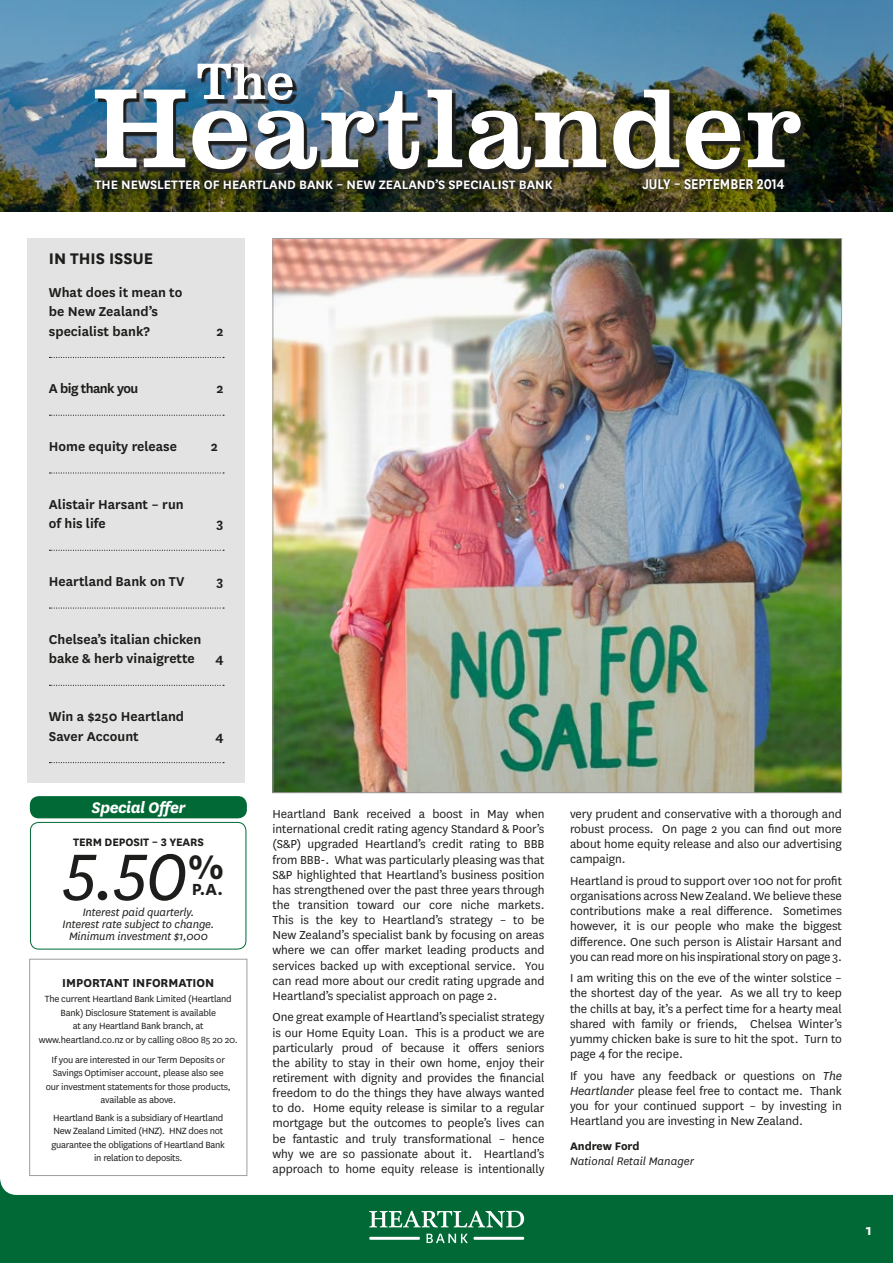
<style>
.page{position:relative;width:893px;height:1263px;background:#fff}
.page>*{position:absolute;margin:0;border:0;box-sizing:border-box;transform-origin:0 0}
.t1{font:italic 76.5px "National";color:#1d1d1b}
.t2{font:italic 700 18px "National";letter-spacing:-.03em;color:#fff}
.t3{font:700 18px "National";color:#1d1d1b}
.t4{font:600 16.5px "National";color:#fff;scale:.86 1}
.t5{font:700 16.5px "National";color:#fff}
.t6{font:600 15px/19.5px "National";color:#1d1d1b}
.t7{font:600 15px "National";letter-spacing:-.035em;color:#1d1d1b}
.t8{font:600 14.25px "National";color:#fff}
.t9{font:13.5px/15.1px "National";letter-spacing:-.005em;color:#1d1d1b;text-align:justify}
.t10{font:700 13.5px "National";color:#1d1d1b}
.t11{font:italic 12.75px "National";color:#1d1d1b}
.t12{font:700 12.75px "National";color:#1d1d1b}
.t13{font:italic 12.6px/12px "National";letter-spacing:-.01em;color:#1d1d1b;text-align:center}
.t14{font:700 12.6px "National";letter-spacing:-.01em;color:#1d1d1b}
.t15{font:10.5px/13.5px "National";letter-spacing:-.02em;color:#1d1d1b;text-align:center}
.s1{font-weight:700;font-style:normal;font-size:18.75px}
.s2{font-style:italic}
</style>
<div class="page">
<img style="left:0;top:0;width:893px;height:212px">
<svg style="left:98px;top:93px;width:706px;height:80px;background:#2b2c19"></svg>
<img style="left:95px;top:90px;width:706px;height:79px">
<svg style="left:201px;top:67px;width:95px;height:37px"></svg>
<svg style="left:198px;top:64px;width:95px;height:36px"></svg>
<svg style="left:91px;top:174px;width:466px;height:20px"></svg>
<svg style="left:92px;top:175px;width:463px;height:17px;background:#282b17"></svg>
<svg style="left:0;top:1179px;width:893px;height:84px;fill:#006935"></svg>
<div style="left:28px;top:238px;width:217px;height:544px;background:#e3e3e3"></div>
<svg style="left:49px;top:357px;width:175px;height:1px"></svg>
<svg style="left:49px;top:415px;width:175px;height:1px"></svg>
<svg style="left:49px;top:472px;width:175px;height:2px"></svg>
<svg style="left:49px;top:550px;width:175px;height:1px"></svg>
<svg style="left:49px;top:607px;width:175px;height:2px"></svg>
<svg style="left:49px;top:685px;width:175px;height:1px"></svg>
<svg style="left:49px;top:762px;width:175px;height:1px"></svg>
<svg style="left:639px;top:176px;width:149px;height:16px;background:#423f17"></svg>
<svg style="left:369px;top:1211px;width:155px;height:16px"></svg>
<svg style="left:426px;top:1234px;width:42px;height:9px"></svg>
<hr style="left:473px;top:1237px;width:51px;height:3px;background:#fff">
<hr style="left:369px;top:1237px;width:51px;height:3px;background:#fff">
<div style="left:29px;top:959px;width:218px;height:217px;border:1px solid #9d9d9c"></div>
<div style="left:30px;top:822px;width:216px;height:127px;border:1px solid #006935;border-radius:8px"></div>
<div style="left:30px;top:796px;width:217px;height:22px;background:#006935;border-radius:9px"></div>
<img style="left:275px;top:240px;width:565px;height:551px">
<p class="t8" style="left:95px;top:174px;width:459px">THE NEWSLETTER OF HEARTLAND BANK – NEW ZEALAND’S SPECIALIST BANK</p>
<p class="t4" style="left:642px;top:172px;width:167px">JULY – SEPTEMBER 2014</p>
<h2 class="t3" style="left:49px;top:246px;width:106px">IN THIS ISSUE</h2>
<p class="t6" style="left:49px;top:281px;width:135px">What does it mean to be New Zealand’s specialist bank?</p>
<p class="t6" style="left:217px;top:320px;width:9px">2</p>
<p class="t7" style="left:49px;top:378px;width:91px">A big thank you</p>
<p class="t6" style="left:217px;top:378px;width:9px">2</p>
<p class="t6" style="left:49px;top:436px;width:130px">Home equity release</p>
<p class="t6" style="left:211px;top:436px;width:9px">2</p>
<p class="t6" style="left:49px;top:494px;width:136px">Alistair Harsant – run of his life</p>
<p class="t6" style="left:217px;top:513px;width:9px">3</p>
<p class="t6" style="left:49px;top:571px;width:137px">Heartland Bank on TV</p>
<p class="t6" style="left:217px;top:571px;width:9px">3</p>
<p class="t6" style="left:49px;top:629px;width:154px">Chelsea’s italian chicken bake &amp; herb vinaigrette</p>
<p class="t6" style="left:215px;top:648px;width:10px">4</p>
<p class="t6" style="left:49px;top:706px;width:137px">Win a $250 Heartland<br>Saver Account</p>
<p class="t6" style="left:215px;top:725px;width:10px">4</p>
<h2 class="t2" style="left:91px;top:795px;width:95px">Special Offer</h2>
<p class="t14" style="left:73px;top:833px;width:132px">TERM DEPOSIT – 3 YEARS</p>
<h1 class="t1" style="left:62px;top:829px;width:163px">5.50<sup>%</sup><span class="s1">P.A.</span></h1>
<p class="t13" style="left:63px;top:905px;width:153px">Interest paid quarterly.<br>Interest rate subject to change.<br>Minimum investment $1,000</p>
<p class="t10" style="left:62px;top:973px;width:153px">IMPORTANT INFORMATION</p>
<p class="t15" style="left:39px;top:992px;width:201px">The current Heartland Bank Limited (Heartland Bank) Disclosure Statement is available<br>at any Heartland Bank branch, at www.heartland.co.nz or by calling 0800 85 20 20.</p>
<p class="t15" style="left:46px;top:1052px;width:187px">If you are interested in our Term Deposits or Savings Optimiser account, please also see our investment statements for those products, available as above.</p>
<p class="t15" style="left:52px;top:1110px;width:175px">Heartland Bank is a subsidiary of Heartland New Zealand Limited (HNZ). HNZ does not guarantee the obligations of Heartland Bank in relation to deposits.</p>
<p class="t9" style="left:273px;top:806px;width:273px">Heartland Bank received a boost in May when international credit rating agency Standard &amp; Poor’s (S&amp;P) upgraded Heartland’s credit rating to BBB from BBB-. What was particularly pleasing was that S&amp;P highlighted that Heartland’s business position has strengthened over the past three years through the transition toward our core niche markets.<br>This is the key to Heartland’s strategy – to be New Zealand’s specialist bank by focusing on areas where we can offer market leading products and services backed up with exceptional service. You can read more about our credit rating upgrade and Heartland’s specialist approach on page 2.</p>
<p class="t9" style="left:273px;top:1009px;width:273px">One great example of Heartland’s specialist strategy is our Home Equity Loan. This is a product we are particularly proud of because it offers seniors the ability to stay in their own home, enjoy their retirement with dignity and provides the financial freedom to do the things they have always wanted to do. Home equity release is similar to a regular mortgage but the outcomes to people’s lives can be fantastic and truly transformational – hence why we are so passionate about it. Heartland’s approach to home equity release is intentionally</p>
<p class="t9" style="left:570px;top:806px;width:273px">very prudent and conservative with a thorough and robust process. On page 2 you can find out more about home equity release and also our advertising campaign.</p>
<p class="t9" style="left:570px;top:873px;width:273px">Heartland is proud to support over 100 not for profit organisations across New Zealand. We believe these contributions make a real difference. Sometimes however, it is our people who make the biggest difference. One such person is Alistair Harsant and you can read more on his inspirational story on page 3.</p>
<p class="t9" style="left:570px;top:970px;width:273px">I am writing this on the eve of the winter solstice – the shortest day of the year. As we all try to keep the chills at bay, it’s a perfect time for a hearty meal shared with family or friends, Chelsea Winter’s yummy chicken bake is sure to hit the spot. Turn to page 4 for the recipe.</p>
<p class="t9" style="left:570px;top:1067px;width:273px">If you have any feedback or questions on <span class="s2">The Heartlander</span> please feel free to contact me. Thank you for your continued support – by investing in Heartland you are investing in New Zealand.</p>
<p class="t12" style="left:570px;top:1137px;width:71px">Andrew Ford</p>
<p class="t11" style="left:570px;top:1153px;width:125px">National Retail Manager</p>
<p class="t5" style="left:866px;top:1218px;width:8px">1</p>
</div>
